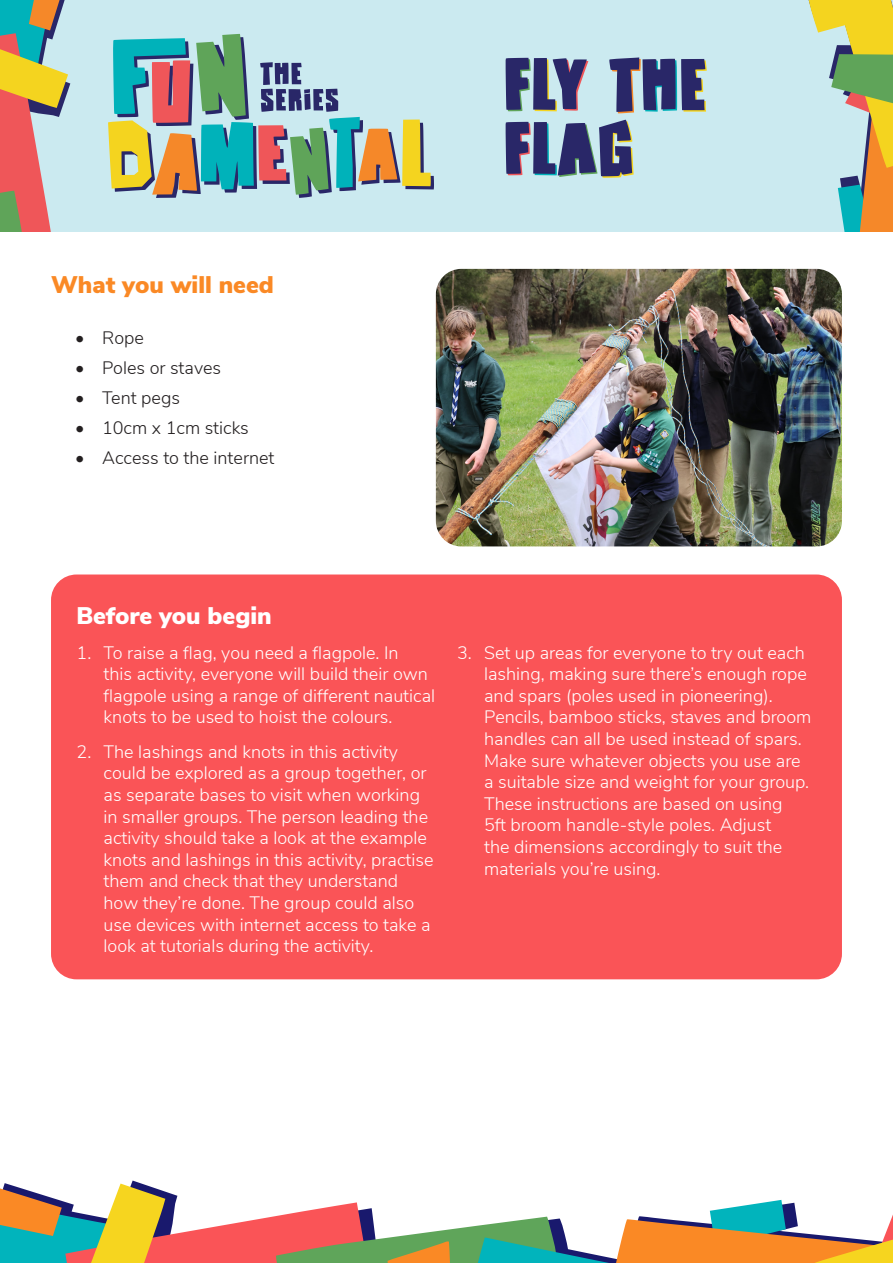
<style>
.page{position:relative;width:893px;height:1263px;background:#fff}
.page>*{position:absolute;margin:0;border:0;box-sizing:border-box;transform-origin:0 0}
.t1{font:74.4px/64.1px "Blocky Notes";letter-spacing:.03em;color:#292768}
.Title_-_Orange{font:900 24px "Nunito Sans";color:#fa8925}
.Title_-_White{font:900 24px "Nunito Sans";color:#fff}
.t2{font:300 18px/21.6px "Nunito Sans";color:#fff}
.t3{font:300 18px "Nunito Sans";color:#231f20}
</style>
<div class="page">
<svg style="left:0;top:1200px;width:893px;height:63px"></svg>
<img style="left:0;top:1180px;width:553px;height:61px">
<div style="left:0;top:0;width:893px;height:231px;background:#cbeaf0"></div>
<svg style="left:0;top:0;width:71px;height:231px"></svg>
<svg style="left:808px;top:0;width:85px;height:231px"></svg>
<svg style="left:108px;top:34px;width:326px;height:164px"></svg>
<svg style="left:507px;top:59px;width:81px;height:52px"></svg>
<svg style="left:611px;top:59px;width:66px;height:54px"></svg>
<svg style="left:683px;top:60px;width:24px;height:52px"></svg>
<svg style="left:507px;top:121px;width:127px;height:57px"></svg>
<img style="left:436px;top:269px;width:406px;height:277px">
<div style="left:51px;top:574px;width:791px;height:405px;background:#fa5457;border-radius:26px"></div>
<p class="Title_-_Orange" style="left:51px;top:267px;width:224px">What you will need</p>
<p class="t3" style="left:75px;top:324px;width:70px">• Rope</p>
<p class="t3" style="left:75px;top:354px;width:148px">• Poles or staves</p>
<p class="t3" style="left:75px;top:384px;width:107px">• Tent pegs</p>
<p class="t3" style="left:75px;top:414px;width:175px">• 10cm x 1cm sticks</p>
<p class="t3" style="left:75px;top:445px;width:201px">• Access to the internet</p>
<p class="t1" style="left:504px;top:52px;width:203px">fly the flag</p>
<p class="Title_-_White" style="left:77px;top:598px;width:197px">Before you begin</p>
<p class="t2" style="left:104px;top:640px;width:333px;text-indent:-27px">1. To raise a flag, you need a flagpole. In<br>this activity, everyone will build their own flagpole using a range of different nautical knots to be used to hoist the colours.</p>
<p class="t2" style="left:104px;top:740px;width:331px;text-indent:-27px">2. The lashings and knots in this activity could be explored as a group together, or as separate bases to visit when working in smaller groups. The person leading the activity should take a look at the example knots and lashings in this activity, practise them and check that they understand how they’re done. The group could also use devices with internet access to take a look at tutorials during the activity.</p>
<p class="t2" style="left:484px;top:640px;width:329px;text-indent:-27px">3. Set up areas for everyone to try out each lashing, making sure there’s enough rope and spars (poles used in pioneering).<br>Pencils, bamboo sticks, staves and broom handles can all be used instead of spars.<br>Make sure whatever objects you use are a suitable size and weight for your group.<br>These instructions are based on using<br>5ft broom handle-style poles. Adjust<br>the dimensions accordingly to suit the materials you’re using.</p>
</div>
